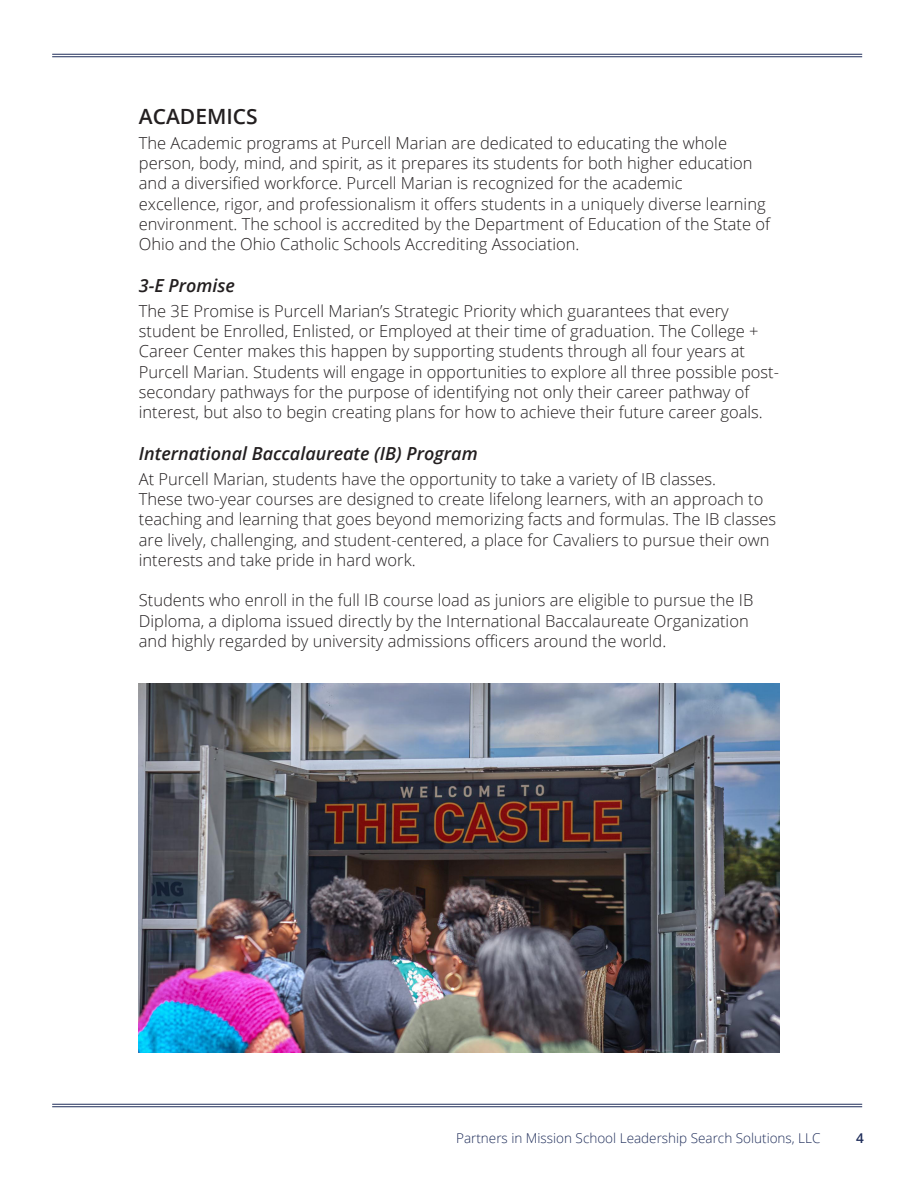
<style>
.page{position:relative;width:918px;height:1188px;background:#fff}
.page>*{position:absolute;margin:0;border:0;box-sizing:border-box;transform-origin:0 0}
.Section_Header{font:600 21px "Open Sans";color:#231f20}
.Sub_Section_Header{font:italic 600 18px "Open Sans";color:#231f20}
.t1{font:300 16.5px/20.2px "Open Sans";color:#231f20}
.t2{font:300 13.5px "Open Sans";color:#1f2d5a}
.t3{font:600 13.5px "Open Sans";color:#1f2d5a}
</style>
<div class="page">
<hr style="left:52px;top:54px;width:810px;height:1px;background:#1f2d5a">
<hr style="left:52px;top:56px;width:810px;height:1px;background:#1f2d5a">
<hr style="left:52px;top:1104px;width:810px;height:1px;background:#1f2d5a">
<hr style="left:52px;top:1106px;width:810px;height:1px;background:#1f2d5a">
<img style="left:139px;top:683px;width:640px;height:370px">
<p class="Section_Header" style="left:139px;top:102px;width:120px">ACADEMICS</p>
<p class="t1" style="left:139px;top:132px;width:633px">The Academic programs at Purcell Marian are dedicated to educating the whole person, body, mind, and spirit, as it prepares its students for both higher education and a diversified workforce. Purcell Marian is recognized for the academic<br>excellence, rigor, and professionalism it offers students in a uniquely diverse learning environment. The school is accredited by the Department of Education of the State of Ohio and the Ohio Catholic Schools Accrediting Association.</p>
<p class="Sub_Section_Header" style="left:139px;top:273px;width:98px">3-E Promise</p>
<p class="t1" style="left:139px;top:300px;width:642px">The 3E Promise is Purcell Marian’s Strategic Priority which guarantees that every student be Enrolled, Enlisted, or Employed at their time of graduation. The College + Career Center makes this happen by supporting students through all four years at Purcell Marian. Students will engage in opportunities to explore all three possible post&shy;secondary pathways for the purpose of identifying not only their career pathway of interest, but also to begin creating plans for how to achieve their future career goals.</p>
<p class="Sub_Section_Header" style="left:139px;top:441px;width:340px">International Baccalaureate (IB) Program</p>
<p class="t1" style="left:139px;top:468px;width:639px">At Purcell Marian, students have the opportunity to take a variety of IB classes.<br>These two-year courses are designed to create lifelong learners, with an approach to teaching and learning that goes beyond memorizing facts and formulas. The IB classes are lively, challenging, and student-centered, a place for Cavaliers to pursue their own interests and take pride in hard work.</p>
<p class="t1" style="left:139px;top:590px;width:616px">Students who enroll in the full IB course load as juniors are eligible to pursue the IB<br>Diploma, a diploma issued directly by the International Baccalaureate Organization and highly regarded by university admissions officers around the world.</p>
<p class="t2" style="left:456px;top:1129px;width:366px">Partners in Mission School Leadership Search Solutions, LLC</p>
<p class="t3" style="left:856px;top:1128px;width:9px">4</p>
</div>
